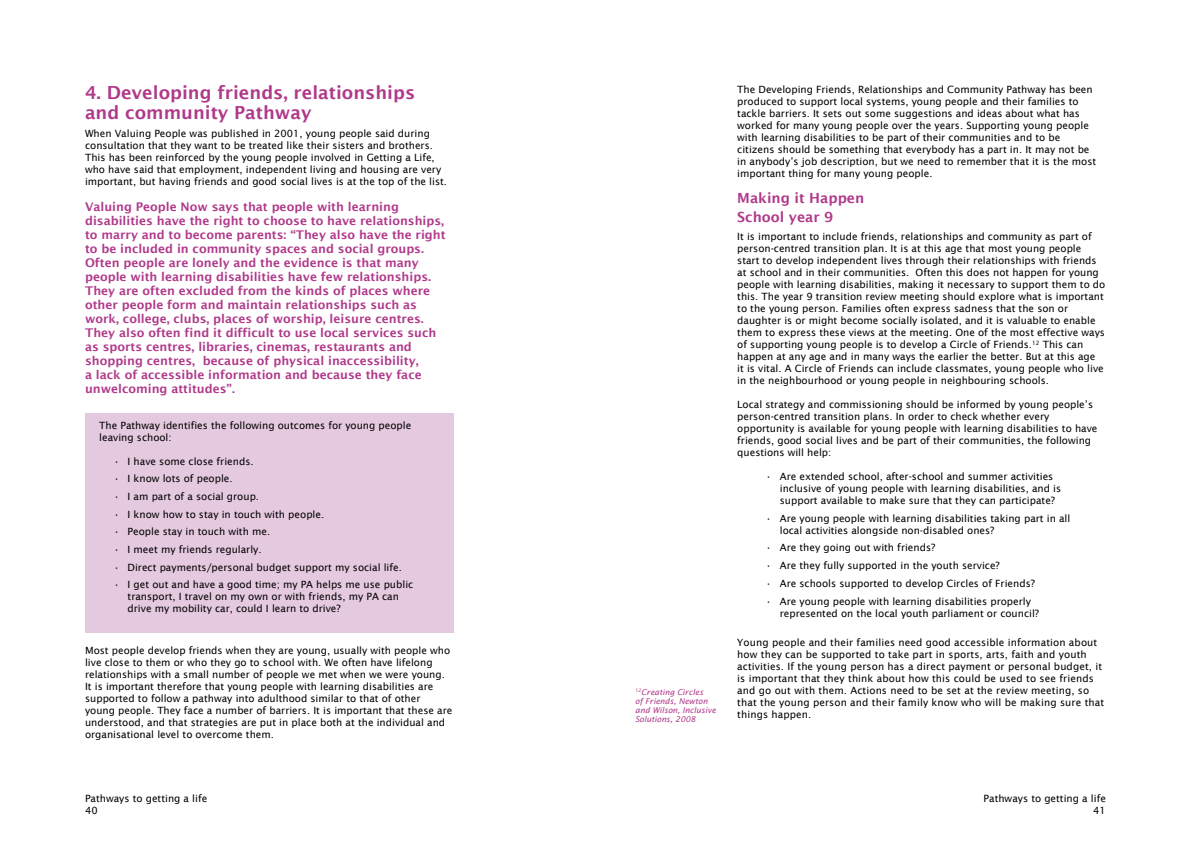
<style>
.page{position:relative;width:1191px;height:842px;background:#fff}
.page>*{position:absolute;margin:0;border:0;box-sizing:border-box;transform-origin:0 0}
.t1{font:600 18px/20px "Lucida Sans";color:#b0398a}
.t2{font:600 14px/19.7px "Lucida Sans";color:#b0398a}
.t3{font:600 12px/14px "Lucida Sans";color:#b0398a}
.t4{font:10px/12px "Lucida Sans";color:#000}
.t5{font:italic 8px/9px "Lucida Sans";color:#b0398a}
</style>
<div class="page">
<div style="left:85px;top:413px;width:369px;height:219px;background:#e5c9df"></div>
<p class="t1" style="left:85px;top:82px;width:332px">4. Developing friends, relationships and community Pathway</p>
<p class="t4" style="left:85px;top:127px;width:363px">When Valuing People was published in 2001, young people said during consultation that they want to be treated like their sisters and brothers.<br>This has been reinforced by the young people involved in Getting a Life, who have said that employment, independent living and housing are very important, but having friends and good social lives is at the top of the list.</p>
<p class="t3" style="left:85px;top:199px;width:362px">Valuing People Now says that people with learning disabilities have the right to choose to have relationships, to marry and to become parents: “They also have the right to be included in community spaces and social groups.<br>Often people are lonely and the evidence is that many people with learning disabilities have few relationships.<br>They are often excluded from the kinds of places where other people form and maintain relationships such as work, college, clubs, places of worship, leisure centres.<br>They also often find it difficult to use local services such as sports centres, libraries, cinemas, restaurants and shopping centres, because of physical inaccessibility,<br>a lack of accessible information and because they face unwelcoming attitudes”.</p>
<p class="t4" style="left:99px;top:419px;width:314px">The Pathway identifies the following outcomes for young people leaving school:</p>
<p class="t4" style="left:113px;top:455px;width:142px">• I have some close friends.</p>
<p class="t4" style="left:113px;top:473px;width:121px">• I know lots of people.</p>
<p class="t4" style="left:113px;top:490px;width:147px">• I am part of a social group.</p>
<p class="t4" style="left:113px;top:508px;width:212px">• I know how to stay in touch with people.</p>
<p class="t4" style="left:113px;top:526px;width:158px">• People stay in touch with me.</p>
<p class="t4" style="left:113px;top:543px;width:150px">• I meet my friends regularly.</p>
<p class="t4" style="left:113px;top:561px;width:290px">• Direct payments/personal budget support my social life.</p>
<p class="t4" style="left:128px;top:579px;width:287px;text-indent:-14px">• I get out and have a good time; my PA helps me use public transport, I travel on my own or with friends, my PA can drive my mobility car, could I learn to drive?</p>
<p class="t4" style="left:85px;top:644px;width:369px">Most people develop friends when they are young, usually with people who live close to them or who they go to school with. We often have lifelong relationships with a small number of people we met when we were young.<br>It is important therefore that young people with learning disabilities are supported to follow a pathway into adulthood similar to that of other young people. They face a number of barriers. It is important that these are understood, and that strategies are put in place both at the individual and organisational level to overcome them.</p>
<p class="t5" style="left:635px;top:688px;width:82px"><sup>12</sup>Creating Circles<br>of Friends, Newton and Wilson, Inclusive<br>Solutions, 2008</p>
<p class="t4" style="left:737px;top:83px;width:360px">The Developing Friends, Relationships and Community Pathway has been produced to support local systems, young people and their families to tackle barriers. It sets out some suggestions and ideas about what has worked for many young people over the years. Supporting young people with learning disabilities to be part of their communities and to be citizens should be something that everybody has a part in. It may not be in anybody’s job description, but we need to remember that it is the most important thing for many young people.</p>
<p class="t2" style="left:737px;top:188px;width:129px">Making it Happen<br>School year 9</p>
<p class="t4" style="left:737px;top:231px;width:369px">It is important to include friends, relationships and community as part of person-centred transition plan. It is at this age that most young people start to develop independent lives through their relationships with friends at school and in their communities. Often this does not happen for young people with learning disabilities, making it necessary to support them to do this. The year 9 transition review meeting should explore what is important to the young person. Families often express sadness that the son or daughter is or might become socially isolated, and it is valuable to enable them to express these views at the meeting. One of the most effective ways of supporting young people is to develop a Circle of Friends.<sup>12</sup> This can happen at any age and in many ways the earlier the better. But at this age<br>it is vital. A Circle of Friends can include classmates, young people who live in the neighbourhood or young people in neighbouring schools.</p>
<p class="t4" style="left:737px;top:399px;width:362px">Local strategy and commissioning should be informed by young people’s person-centred transition plans. In order to check whether every opportunity is available for young people with learning disabilities to have friends, good social lives and be part of their communities, the following questions will help:</p>
<p class="t4" style="left:780px;top:471px;width:283px;text-indent:-14px">• Are extended school, after-school and summer activities inclusive of young people with learning disabilities, and is support available to make sure that they can participate?</p>
<p class="t4" style="left:780px;top:512px;width:292px;text-indent:-14px">• Are young people with learning disabilities taking part in all local activities alongside non-disabled ones?</p>
<p class="t4" style="left:765px;top:542px;width:171px">• Are they going out with friends?</p>
<p class="t4" style="left:765px;top:560px;width:236px">• Are they fully supported in the youth service?</p>
<p class="t4" style="left:765px;top:577px;width:271px">• Are schools supported to develop Circles of Friends?</p>
<p class="t4" style="left:780px;top:595px;width:261px;text-indent:-14px">• Are young people with learning disabilities properly represented on the local youth parliament or council?</p>
<p class="t4" style="left:737px;top:637px;width:368px">Young people and their families need good accessible information about how they can be supported to take part in sports, arts, faith and youth activities. If the young person has a direct payment or personal budget, it is important that they think about how this could be used to see friends and go out with them. Actions need to be set at the review meeting, so that the young person and their family know who will be making sure that things happen.</p>
<p class="t4" style="left:85px;top:792px;width:124px">Pathways to getting a life<br>40</p>
<p class="t4" style="left:983px;top:792px;width:124px;text-align:right">Pathways to getting a life<br>41</p>
</div>
